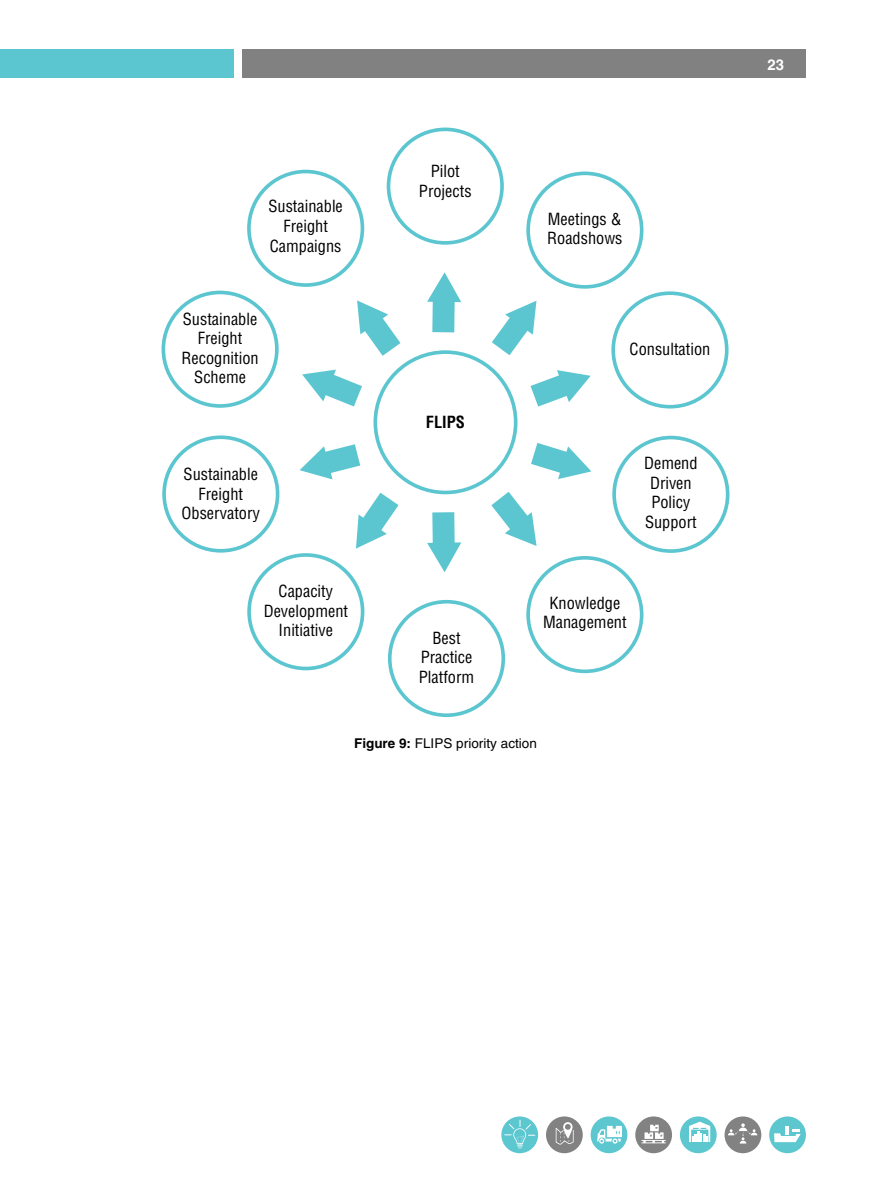
<style>
.page{position:relative;width:891px;height:1188px;background:#fff}
.page>*{position:absolute;margin:0;border:0;box-sizing:border-box;transform-origin:0 0}
.t1{font:condensed 16.35px/19.6px "Helvetica CE";color:#000;text-align:center}
.t2{font:700 condensed 16.35px "Helvetica CE";color:#000}
.t3{font:700 15px "Helvetica CE";color:#fff}
.t4{font:13.5px "Helvetica CE";color:#000}
.s1{font-weight:700}
</style>
<div class="page">
<div style="left:0;top:50px;width:234px;height:28px;background:#5bc6d0"></div>
<div style="left:242px;top:50px;width:564px;height:28px;background:#818181"></div>
<svg style="left:501px;top:1116px;width:37px;height:37px"></svg>
<div style="left:546px;top:1116px;width:37px;height:37px;background:#838282;border-radius:50%"></div>
<div style="left:591px;top:1116px;width:36px;height:37px;background:#5dc7d0;border-radius:50%"></div>
<div style="left:635px;top:1116px;width:37px;height:37px;background:#838282;border-radius:50%"></div>
<div style="left:680px;top:1116px;width:37px;height:37px;background:#5dc7d0;border-radius:50%"></div>
<div style="left:725px;top:1116px;width:36px;height:37px;background:#838282;border-radius:50%"></div>
<div style="left:769px;top:1116px;width:37px;height:37px;background:#5dc7d0;border-radius:50%"></div>
<svg style="left:504px;top:1120px;width:31px;height:29px"></svg>
<svg style="left:556px;top:1122px;width:18px;height:23px"></svg>
<svg style="left:597px;top:1126px;width:25px;height:18px"></svg>
<svg style="left:728px;top:1123px;width:29px;height:21px"></svg>
<svg style="left:689px;top:1122px;width:21px;height:20px"></svg>
<svg style="left:642px;top:1125px;width:24px;height:18px"></svg>
<svg style="left:774px;top:1126px;width:27px;height:16px"></svg>
<svg style="left:162px;top:169px;width:148px;height:384px"></svg>
<svg style="left:245px;top:170px;width:484px;height:547px"></svg>
<svg style="left:357px;top:300px;width:43px;height:56px"></svg>
<svg style="left:427px;top:272px;width:34px;height:60px"></svg>
<svg style="left:427px;top:512px;width:34px;height:60px"></svg>
<svg style="left:492px;top:301px;width:44px;height:54px"></svg>
<svg style="left:356px;top:493px;width:43px;height:56px"></svg>
<svg style="left:300px;top:444px;width:60px;height:35px"></svg>
<svg style="left:302px;top:370px;width:60px;height:36px"></svg>
<svg style="left:531px;top:370px;width:60px;height:37px"></svg>
<svg style="left:531px;top:443px;width:60px;height:36px"></svg>
<svg style="left:491px;top:492px;width:46px;height:54px"></svg>
<p class="t1" style="left:268px;top:197px;width:76px">Sustainable<br>Freight<br>Campaigns</p>
<p class="t1" style="left:419px;top:162px;width:54px">Pilot<br>Projects</p>
<p class="t1" style="left:547px;top:209px;width:77px;text-align:left">Meetings &amp;<br>Roadshows</p>
<p class="t1" style="left:182px;top:309px;width:79px">Sustainable<br>Freight<br>Recognition<br>Scheme</p>
<p class="t1" style="left:182px;top:464px;width:80px">Sustainable<br>Freight<br>Observatory</p>
<p class="t1" style="left:264px;top:581px;width:86px">Capacity<br>Development<br>Initiative</p>
<p class="t2" style="left:426px;top:412px;width:41px">FLIPS</p>
<p class="t1" style="left:419px;top:628px;width:57px">Best<br>Practice<br>Platform</p>
<p class="t1" style="left:630px;top:339px;width:82px">Consultation</p>
<p class="t1" style="left:644px;top:453px;width:55px">Demend<br>Driven<br>Policy<br>Support</p>
<p class="t1" style="left:543px;top:593px;width:85px">Knowledge<br>Management</p>
<p class="t4" style="left:354px;top:736px;width:184px"><span class="s1">Figure 9:</span> FLIPS priority action</p>
<p class="t3" style="left:768px;top:55px;width:18px">23</p>
</div>
